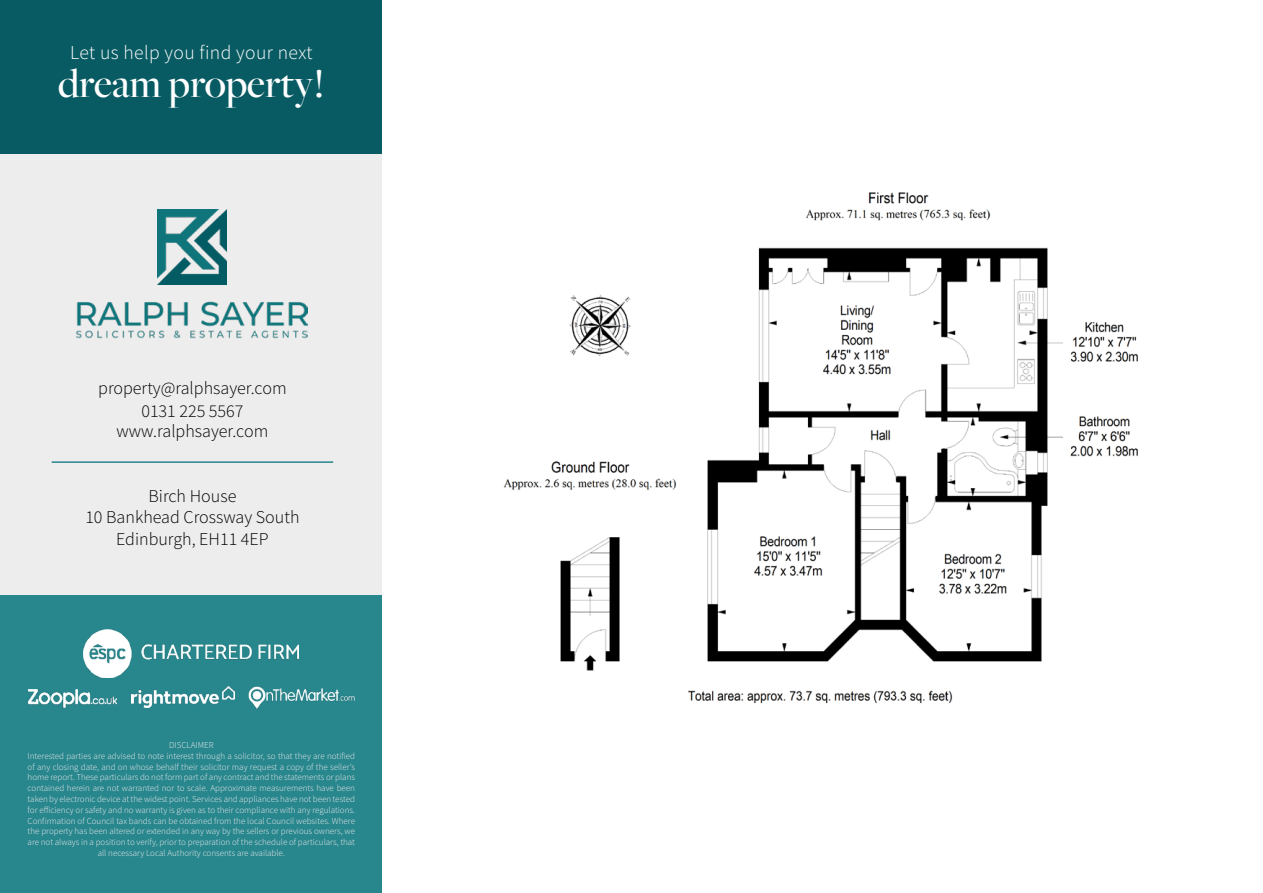
<style>
.page{position:relative;width:1263px;height:893px;background:#fff}
.page>*{position:absolute;margin:0;border:0;box-sizing:border-box;transform-origin:0 0}
.t1{font:500 42.45px "Freight Big Pro";color:#fff}
.t2{font:300 19.65px "Source Sans Pro";letter-spacing:.02em;color:#fff}
.t3{font:300 18px/21.6px "Source Sans Pro";color:#000;text-align:center}
.t4{font:300 9px/10.8px "Source Sans Pro";color:#ededed;text-align:center}
</style>
<div class="page">
<div style="left:0;top:0;width:385px;height:893px;background:#ededed"></div>
<div style="left:0;top:596px;width:385px;height:297px;background:#28868d"></div>
<img style="left:158px;top:209px;width:69px;height:76px">
<img style="left:76px;top:301px;width:231px;height:38px">
<hr style="left:52px;top:461px;width:281px;height:2px;background:#28868d">
<div style="left:0;top:0;width:383px;height:154px;background:#095b63"></div>
<img style="left:84px;top:629px;width:215px;height:48px">
<img style="left:28px;top:689px;width:89px;height:19px">
<img style="left:131px;top:687px;width:104px;height:21px">
<img style="left:249px;top:686px;width:105px;height:23px">
<div style="left:383px;top:0;width:880px;height:893px;background:#fff"></div>
<img style="left:503px;top:192px;width:635px;height:512px">
<h2 class="t2" style="left:70px;top:41px;width:244px">Let us help you find your next</h2>
<h1 class="t1" style="left:58px;top:56px;width:268px">dream property!</h1>
<h3 class="t3" style="left:98px;top:376px;width:190px;line-height:23.1px">property@ralphsayer.com<br>0131 225 5567</h3>
<h3 class="t3" style="left:116px;top:420px;width:153px">www.ralphsayer.com</h3>
<h3 class="t3" style="left:85px;top:485px;width:216px">Birch House<br>10 Bankhead Crossway South<br>Edinburgh, EH11 4EP</h3>
<p class="t4" style="left:28px;top:740px;width:329px">DISCLAIMER<br>Interested parties are advised to note interest through a solicitor, so that they are notified of any closing date, and on whose behalf their solicitor may request a copy of the seller’s home report. These particulars do not form part of any contract and the statements or plans contained herein are not warranted nor to scale. Approximate measurements have been taken by electronic device at the widest point. Services and appliances have not been tested for efficiency or safety and no warranty is given as to their compliance with any regulations.<br>Confirmation of Council tax bands can be obtained from the local Council websites. Where the property has been altered or extended in any way by the sellers or previous owners, we are not always in a position to verify, prior to preparation of the schedule of particulars, that all necessary Local Authority consents are available.</p>
</div>
